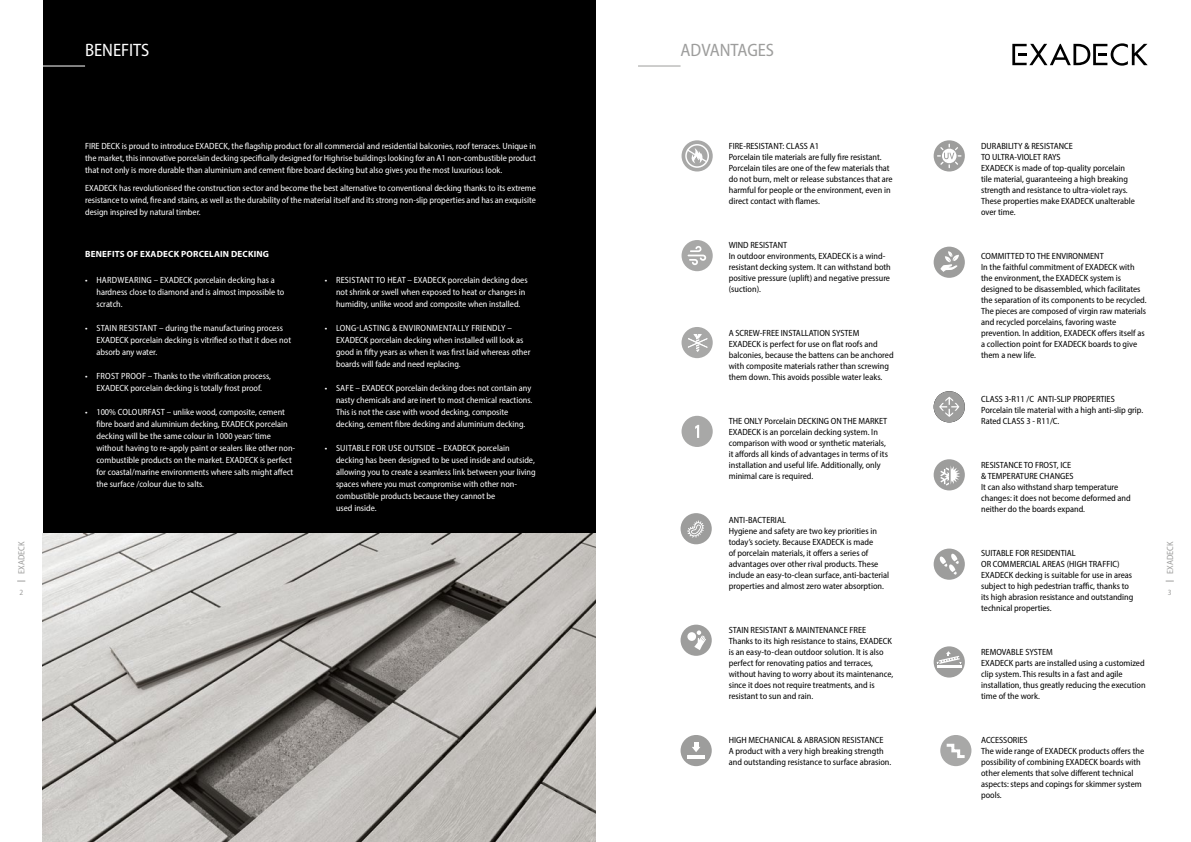
<style>
.page{position:relative;width:1191px;height:842px;background:#fff}
.page>*{position:absolute;margin:0;border:0;box-sizing:border-box;transform-origin:0 0}
.t1{font:semi-condensed 18px "Myriad Pro";color:#9d9d9c}
.t2{font:semi-condensed 18px "Myriad Pro";color:#fff}
.t3{font:semi-condensed 9px/11px "Myriad Pro";color:#000}
.t4{font:semi-condensed 9px/12px "Myriad Pro";color:#fff}
.t5{font:700 9px "Myriad Pro";letter-spacing:.02em;color:#fff}
.t6{font:semi-condensed 9px "Myriad Pro";letter-spacing:.01em;color:#9d9d9c}
.t7{font:semi-condensed 8px "Myriad Pro";color:#9d9d9c}
</style>
<div class="page">
<div style="left:43px;top:0;width:552px;height:842px;background:#000"></div>
<hr style="left:43px;top:66px;width:42px;height:1px;background:#fff">
<hr style="left:638px;top:66px;width:42px;height:1px;background:#9d9d9c">
<div style="left:681px;top:416px;width:31px;height:31px;background:#a8a8a7;border-radius:50%"></div>
<svg style="left:695px;top:425px;width:4px;height:13px"></svg>
<div style="left:681px;top:327px;width:31px;height:31px;background:#a8a8a7;border-radius:50%"></div>
<svg style="left:688px;top:334px;width:20px;height:18px"></svg>
<div style="left:681px;top:240px;width:31px;height:31px;background:#a8a8a7;border-radius:50%"></div>
<svg style="left:687px;top:246px;width:19px;height:19px"></svg>
<svg style="left:681px;top:140px;width:31px;height:31px"></svg>
<svg style="left:687px;top:148px;width:20px;height:15px"></svg>
<div style="left:685px;top:144px;width:24px;height:24px;border:2px solid #fff;border-radius:50%"></div>
<div style="left:680px;top:735px;width:31px;height:31px;background:#9d9d9c;border-radius:50%"></div>
<svg style="left:692px;top:742px;width:8px;height:10px"></svg>
<hr style="left:687px;top:755px;width:18px;height:4px;background:#fff">
<div style="left:680px;top:625px;width:31px;height:31px;background:#9d9d9c;border-radius:50%"></div>
<div style="left:687px;top:632px;width:9px;height:9px;background:#fff;border-radius:50%"></div>
<svg style="left:694px;top:630px;width:12px;height:20px"></svg>
<div style="left:680px;top:513px;width:31px;height:31px;background:#9d9d9c;border-radius:50%"></div>
<svg style="left:687px;top:520px;width:17px;height:18px"></svg>
<div style="left:933px;top:140px;width:31px;height:31px;background:#9d9d9c;border-radius:50%"></div>
<svg style="left:937px;top:144px;width:24px;height:24px"></svg>
<div style="left:933px;top:391px;width:31px;height:31px;background:#9d9d9c;border-radius:50%"></div>
<svg style="left:939px;top:397px;width:20px;height:20px"></svg>
<div style="left:933px;top:247px;width:31px;height:31px;background:#9d9d9c;border-radius:50%"></div>
<svg style="left:940px;top:251px;width:19px;height:21px"></svg>
<div style="left:933px;top:549px;width:31px;height:31px;background:#9d9d9c;border-radius:50%"></div>
<svg style="left:939px;top:553px;width:20px;height:22px"></svg>
<div style="left:933px;top:459px;width:31px;height:31px;background:#9d9d9c;border-radius:50%"></div>
<svg style="left:940px;top:466px;width:20px;height:21px"></svg>
<div style="left:940px;top:735px;width:31px;height:31px;background:#a8a8a7;border-radius:50%"></div>
<svg style="left:946px;top:743px;width:19px;height:15px"></svg>
<div style="left:933px;top:646px;width:31px;height:31px;background:#9d9d9c;border-radius:50%"></div>
<hr style="left:936px;top:664px;width:25px;height:3px;background:#fff">
<svg style="left:936px;top:651px;width:25px;height:13px"></svg>
<img style="left:43px;top:533px;width:552px;height:309px">
<svg style="left:1012px;top:43px;width:135px;height:23px"></svg>
<p class="t6" style="left:16px;top:574px;width:34px;rotate:-90deg">EXADECK</p>
<p class="t7" style="left:19px;top:587px;width:5px">2</p>
<h1 class="t2" style="left:85px;top:39px;width:66px">BENEFITS</h1>
<h1 class="t1" style="left:680px;top:39px;width:95px">ADVANTAGES</h1>
<p class="t4" style="left:85px;top:140px;width:452px;text-align:justify">FIRE DECK is proud to introduce EXADECK, the flagship product for all commercial and residential balconies, roof terraces. Unique in the market, this innovative porcelain decking specifically designed for Highrise buildings looking for an A1 non-combustible product that not only is more durable than aluminium and cement fibre board decking but also gives you the most luxurious look.</p>
<p class="t4" style="left:85px;top:182px;width:452px;text-align:justify">EXADECK has revolutionised the construction sector and become the best alternative to conventional decking thanks to its extreme resistance to wind, fire and stains, as well as the durability of the material itself and its strong non-slip properties and has an exquisite design inspired by natural timber.</p>
<p class="t5" style="left:85px;top:248px;width:185px">BENEFITS OF EXADECK PORCELAIN DECKING</p>
<p class="t4" style="left:96px;top:274px;width:189px;text-indent:-11px">• HARDWEARING – EXADECK porcelain decking has a hardness close to diamond and is almost impossible to scratch.</p>
<p class="t4" style="left:96px;top:322px;width:196px;text-indent:-11px">• STAIN RESISTANT – during the manufacturing process<br>EXADECK porcelain decking is vitrified so that it does not absorb any water.</p>
<p class="t4" style="left:85px;top:370px;width:187px;text-align:center">• FROST PROOF – Thanks to the vitrification process,<br>EXADECK porcelain decking is totally frost proof.</p>
<p class="t4" style="left:96px;top:406px;width:200px;text-indent:-11px">• 100% COLOURFAST – unlike wood, composite, cement fibre board and aluminium decking, EXADECK porcelain decking will be the same colour in 1000 years’ time without having to re-apply paint or sealers like other non&shy;combustible products on the market. EXADECK is perfect for coastal/marine environments where salts might affect the surface /colour due to salts.</p>
<p class="t4" style="left:336px;top:274px;width:193px;text-indent:-11px">• RESISTANT TO HEAT – EXADECK porcelain decking does not shrink or swell when exposed to heat or changes in humidity, unlike wood and composite when installed.</p>
<p class="t4" style="left:336px;top:322px;width:196px;text-indent:-11px">• LONG-LASTING &amp; ENVIRONMENTALLY FRIENDLY – EXADECK porcelain decking when installed will look as good in fifty years as when it was first laid whereas other boards will fade and need replacing.</p>
<p class="t4" style="left:336px;top:382px;width:198px;text-indent:-11px">• SAFE – EXADECK porcelain decking does not contain any nasty chemicals and are inert to most chemical reactions.<br>This is not the case with wood decking, composite decking, cement fibre decking and aluminium decking.</p>
<p class="t4" style="left:336px;top:442px;width:201px;text-indent:-11px">• SUITABLE FOR USE OUTSIDE – EXADECK porcelain decking has been designed to be used inside and outside, allowing you to create a seamless link between your living spaces where you must compromise with other non&shy;combustible products because they cannot be<br>used inside.</p>
<p class="t3" style="left:729px;top:140px;width:165px">FIRE-RESISTANT: CLASS A1<br>Porcelain tile materials are fully fire resistant.<br>Porcelain tiles are one of the few materials that do not burn, melt or release substances that are harmful for people or the environment, even in direct contact with flames.</p>
<p class="t3" style="left:729px;top:239px;width:164px">WIND RESISTANT<br>In outdoor environments, EXADECK is a wind&shy;resistant decking system. It can withstand both positive pressure (uplift) and negative pressure (suction).</p>
<p class="t3" style="left:729px;top:327px;width:166px">A SCREW-FREE INSTALLATION SYSTEM EXADECK is perfect for use on flat roofs and balconies, because the battens can be anchored with composite materials rather than screwing them down. This avoids possible water leaks.</p>
<p class="t3" style="left:729px;top:415px;width:161px">THE ONLY Porcelain DECKING ON THE MARKET EXADECK is an porcelain decking system. In comparison with wood or synthetic materials, it affords all kinds of advantages in terms of its installation and useful life. Additionally, only minimal care is required.</p>
<p class="t3" style="left:729px;top:514px;width:162px">ANTI-BACTERIAL<br>Hygiene and safety are two key priorities in today’s society. Because EXADECK is made<br>of porcelain materials, it offers a series of advantages over other rival products. These include an easy-to-clean surface, anti-bacterial properties and almost zero water absorption.</p>
<p class="t3" style="left:729px;top:624px;width:166px">STAIN RESISTANT &amp; MAINTENANCE FREE<br>Thanks to its high resistance to stains, EXADECK is an easy-to-clean outdoor solution. It is also perfect for renovating patios and terraces, without having to worry about its maintenance, since it does not require treatments, and is resistant to sun and rain.</p>
<p class="t3" style="left:729px;top:734px;width:164px">HIGH MECHANICAL &amp; ABRASION RESISTANCE<br>A product with a very high breaking strength and outstanding resistance to surface abrasion.</p>
<p class="t3" style="left:981px;top:140px;width:155px">DURABILITY &amp; RESISTANCE<br>TO ULTRA-VIOLET RAYS<br>EXADECK is made of top-quality porcelain tile material, guaranteeing a high breaking strength and resistance to ultra-violet rays.<br>These properties make EXADECK unalterable over time.</p>
<p class="t3" style="left:981px;top:250px;width:167px">COMMITTED TO THE ENVIRONMENT<br>In the faithful commitment of EXADECK with the environment, the EXADECK system is designed to be disassembled, which facilitates the separation of its components to be recycled.<br>The pieces are composed of virgin raw materials and recycled porcelains, favoring waste prevention. In addition, EXADECK offers itself as a collection point for EXADECK boards to give them a new life.</p>
<p class="t3" style="left:981px;top:393px;width:163px">CLASS 3-R11 /C ANTI-SLIP PROPERTIES<br>Porcelain tile material with a high anti-slip grip.<br>Rated CLASS 3 - R11/C.</p>
<p class="t3" style="left:981px;top:459px;width:151px">RESISTANCE TO FROST, ICE<br>&amp; TEMPERATURE CHANGES<br>It can also withstand sharp temperature changes: it does not become deformed and neither do the boards expand.</p>
<p class="t3" style="left:981px;top:547px;width:154px">SUITABLE FOR RESIDENTIAL<br>OR COMMERCIAL AREAS (HIGH TRAFFIC)<br>EXADECK decking is suitable for use in areas subject to high pedestrian traffic, thanks to its high abrasion resistance and outstanding technical properties.</p>
<p class="t3" style="left:981px;top:646px;width:166px">REMOVABLE SYSTEM<br>EXADECK parts are installed using a customized clip system. This results in a fast and agile installation, thus greatly reducing the execution time of the work.</p>
<p class="t3" style="left:981px;top:734px;width:164px">ACCESSORIES<br>The wide range of EXADECK products offers the possibility of combining EXADECK boards with other elements that solve different technical aspects: steps and copings for skimmer system pools.</p>
<p class="t6" style="left:1164px;top:574px;width:34px;rotate:-90deg">EXADECK</p>
<p class="t7" style="left:1167px;top:587px;width:5px">3</p>
</div>
